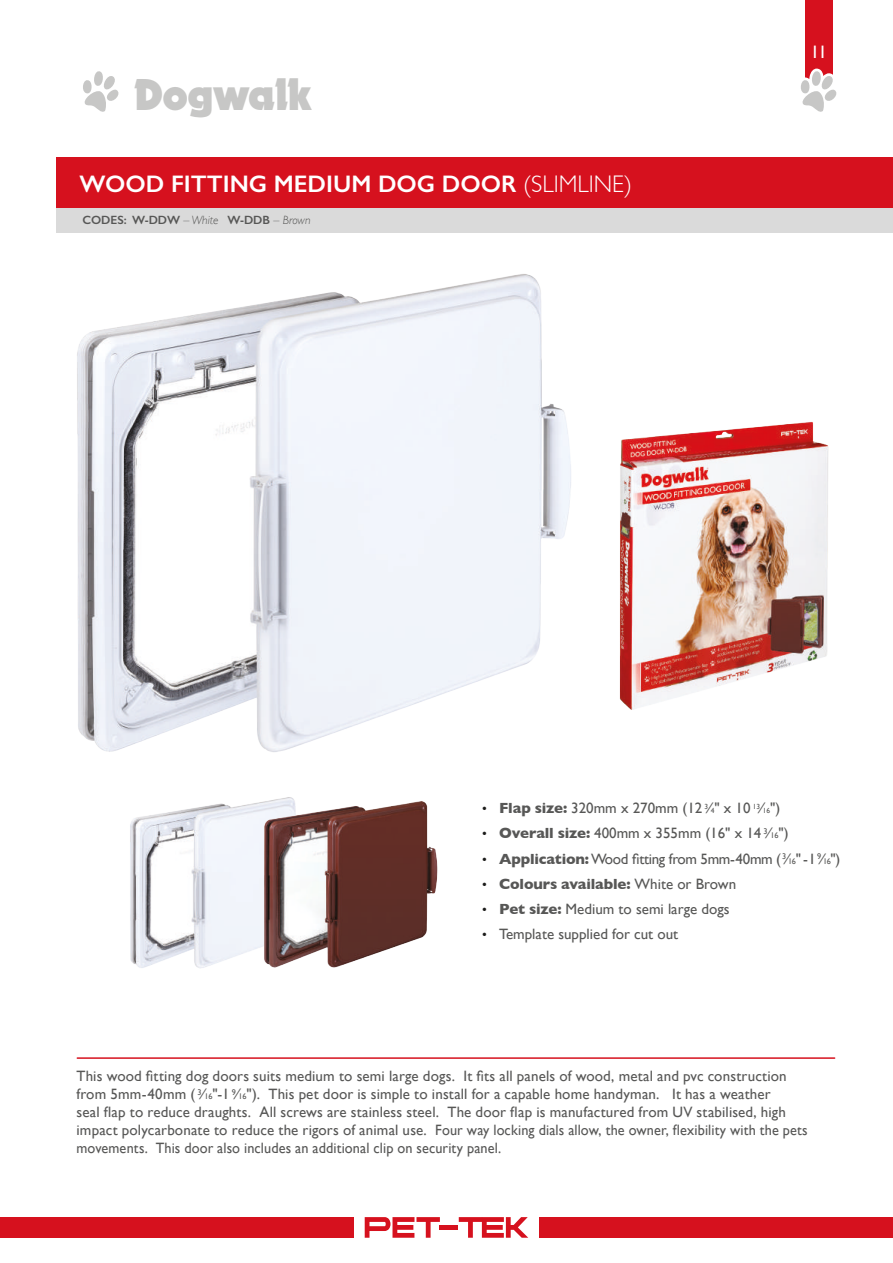
<style>
.page{position:relative;width:893px;height:1263px;background:#fff}
.page>*{position:absolute;margin:0;border:0;box-sizing:border-box;transform-origin:0 0}
.t1{font:700 46.5px "Dynamo EF";color:#c7c7c6}
.t2{font:600 24px "Gill Sans";color:#fff}
.t3{font:18px "Gill Sans";color:#fff}
.t4{font:15px/18px "Gill Sans";letter-spacing:.01em;color:#575756}
.t5{font:15px "Gill Sans";letter-spacing:-.02em;color:#575756}
.t6{font:700 15px "Gill Sans";letter-spacing:-.01em;color:#575756}
.t7{font:600 12px "Gill Sans";color:#575756}
.s1{font-weight:300}
.s2{font-weight:300;font-style:italic}
.s3{font-size:13.5px;color:#1d1d1b}
.s4{font-weight:700}
.s5{font-size:7.35px}
.s6{font-size:8.25px}
.s7{font-weight:400;font-size:13.5px;color:#1d1d1b}
.s8{font-weight:400}
</style>
<div class="page">
<div style="left:805px;top:0;width:27px;height:89px;background:#d6111e"></div>
<div style="left:0;top:1217px;width:354px;height:21px;background:#d6111e"></div>
<div style="left:539px;top:1217px;width:354px;height:21px;background:#d6111e"></div>
<svg style="left:801px;top:68px;width:36px;height:44px"></svg>
<svg style="left:365px;top:1217px;width:75px;height:21px"></svg>
<div style="left:440px;top:1225px;width:18px;height:5px;background:#d6111e"></div>
<svg style="left:459px;top:1217px;width:69px;height:21px"></svg>
<div style="left:57px;top:158px;width:836px;height:50px;background:#d6111e"></div>
<div style="left:57px;top:208px;width:836px;height:24px;background:#dadada"></div>
<hr style="left:77px;top:1057px;width:758px;height:2px;background:#d6111e">
<img style="left:619px;top:421px;width:210px;height:289px">
<img style="left:77px;top:274px;width:494px;height:478px">
<img style="left:130px;top:802px;width:129px;height:166px">
<img style="left:259px;top:797px;width:179px;height:171px">
<svg style="left:83px;top:71px;width:36px;height:41px"></svg>
<h1 class="t1" style="left:134px;top:67px;width:179px">Dogwalk</h1>
<h2 class="t2" style="left:80px;top:169px;width:554px">WOOD FITTING MEDIUM DOG DOOR <span class="s1">(SLIMLINE)</span></h2>
<p class="t7" style="left:82px;top:212px;width:230px">CODES: W-DDW <span class="s2">– White</span> W-DDB <span class="s2">– Brown</span></p>
<p class="t3" style="left:810px;top:41px;width:18px">11</p>
<p class="t4" style="left:482px;top:799px;width:300px"><span class="s3">•</span> <span class="s4">Flap size:</span> 320mm x 270mm (12 <sup>3</sup>⁄<span class="s5">4</span>" x 10 <sup>13</sup>⁄<span class="s5">16</span>")</p>
<p class="t4" style="left:482px;top:824px;width:308px"><span class="s3">•</span> <span class="s4">Overall size:</span> 400mm x 355mm (16" x 14 <sup>3</sup>⁄<span class="s6">16</span>")</p>
<p class="t5" style="left:482px;top:850px;width:359px"><span class="s3">•</span> <span class="s4">Application:</span> Wood fitting from 5mm-40mm ( <sup>3</sup>⁄<span class="s6">16</span>" - 1 <sup>9</sup>⁄<span class="s6">16</span>")</p>
<p class="t6" style="left:482px;top:872px;width:255px"><span class="s7">•</span> Colours available: <span class="s8">White or Brown</span></p>
<p class="t4" style="left:482px;top:900px;width:249px"><span class="s3">•</span> <span class="s4">Pet size:</span> Medium to semi large dogs</p>
<p class="t4" style="left:482px;top:925px;width:197px"><span class="s3">•</span> Template supplied for cut out</p>
<p class="t4" style="left:77px;top:1067px;width:733px">This wood fitting dog doors suits medium to semi large dogs. It fits all panels of wood, metal and pvc construction from 5mm-40mm ( <sup>3</sup>⁄<span class="s6">16</span>"-1 <sup>9</sup>⁄<span class="s6">16</span>"). This pet door is simple to install for a capable home handyman. It has a weather<br>seal flap to reduce draughts. All screws are stainless steel. The door flap is manufactured from UV stabilised, high impact polycarbonate to reduce the rigors of animal use. Four way locking dials allow, the owner, flexibility with the pets movements. This door also includes an additional clip on security panel.</p>
</div>
